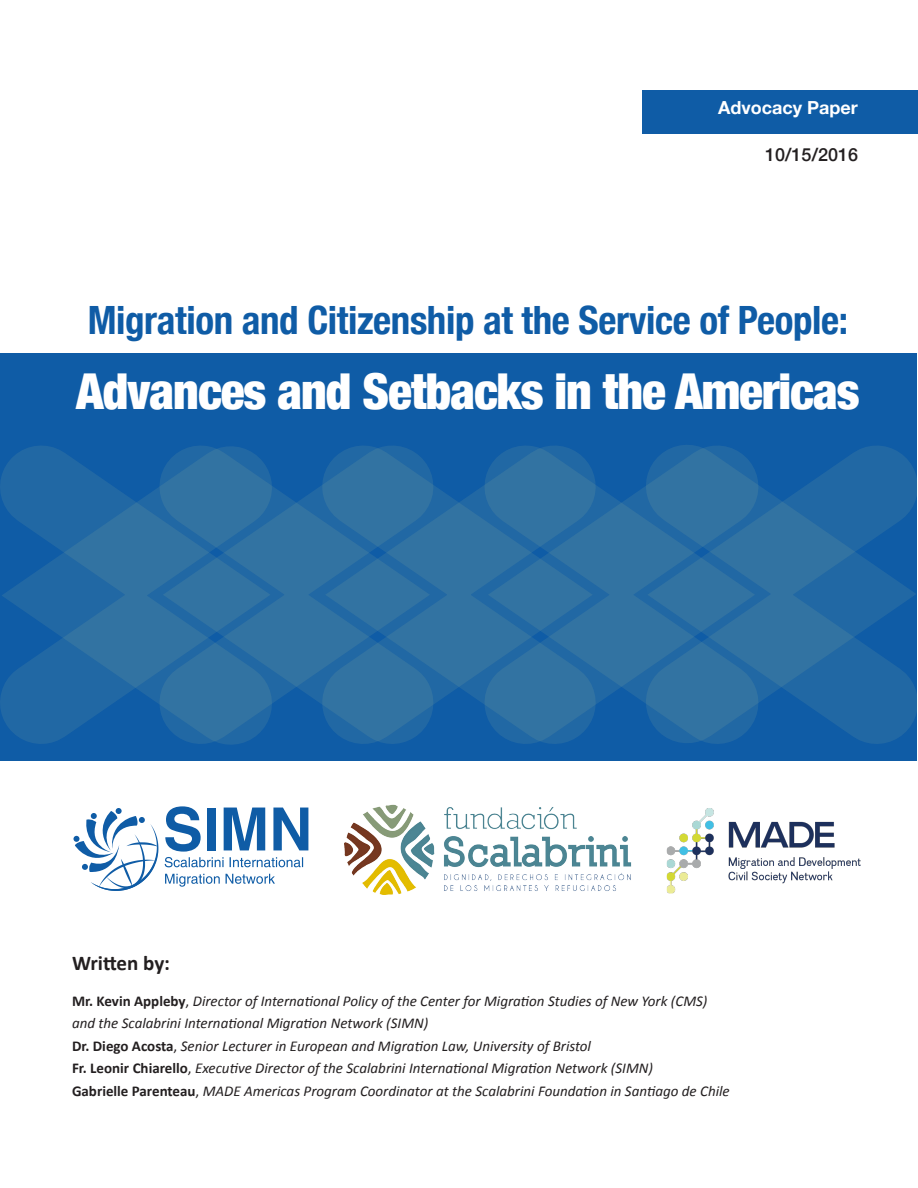
<style>
.page{position:relative;width:918px;height:1188px;background:#fff}
.page>*{position:absolute;margin:0;border:0;box-sizing:border-box;transform-origin:0 0}
.t1{font:900 condensed 49.5px "Helvetica Neue";letter-spacing:-.02em;color:#fff}
.t2{font:700 condensed 39px "Helvetica Neue";letter-spacing:-.01em;color:#0f5ca6}
.t3{font:700 21px "Calibri";color:#231f20}
.t4{font:700 18px "Helvetica Neue";color:#fff}
.t5{font:500 18px "Helvetica Neue";color:#231f20}
.t6{font:italic 15px/22.5px "Calibri";color:#231f20}
.s1{font-weight:700;font-style:normal}
.s2{font-style:normal}
</style>
<div class="page">
<svg style="left:165px;top:806px;width:143px;height:61px"></svg>
<svg style="left:165px;top:874px;width:55px;height:13px"></svg>
<svg style="left:226px;top:874px;width:49px;height:10px"></svg>
<svg style="left:74px;top:808px;width:84px;height:83px"></svg>
<img style="left:666px;top:808px;width:195px;height:86px">
<img style="left:344px;top:804px;width:288px;height:91px">
<div style="left:1px;top:353px;width:916px;height:407px;background:#0f5ca6"></div>
<div style="left:643px;top:90px;width:275px;height:43px;background:#0f5ca6"></div>
<svg style="left:760px;top:446px;width:157px;height:298px"></svg>
<svg style="left:597px;top:445px;width:163px;height:299px;background:#296da2"></svg>
<svg style="left:435px;top:446px;width:162px;height:298px;background:#296da2"></svg>
<svg style="left:274px;top:446px;width:161px;height:298px;background:#296da2"></svg>
<svg style="left:0;top:445px;width:274px;height:301px"></svg>
<p class="t4" style="left:718px;top:94px;width:141px">Advocacy Paper</p>
<p class="t5" style="left:765px;top:140px;width:94px">10/15/2016</p>
<h2 class="t2" style="left:88px;top:287px;width:762px">Migration and Citizenship at the Service of People:</h2>
<h1 class="t1" style="left:76px;top:350px;width:785px">Advances and Setbacks in the Americas</h1>
<h3 class="t3" style="left:72px;top:949px;width:100px">Written by:</h3>
<p class="t6" style="left:72px;top:989px;width:659px"><span class="s1">Mr. Kevin Appleby</span><span class="s2">,</span> Director of International Policy of the Center for Migration Studies of New York (CMS) and the Scalabrini International Migration Network (SIMN)<br><span class="s1">Dr. Diego Acosta</span><span class="s2">,</span> Senior Lecturer in European and Migration Law, University of Bristol<br><span class="s1">Fr. Leonir Chiarello</span><span class="s2">,</span> Executive Director of the Scalabrini International Migration Network (SIMN)<br><span class="s1">Gabrielle Parenteau</span><span class="s2">,</span> MADE Americas Program Coordinator at the Scalabrini Foundation in Santiago de Chile</p>
</div>
